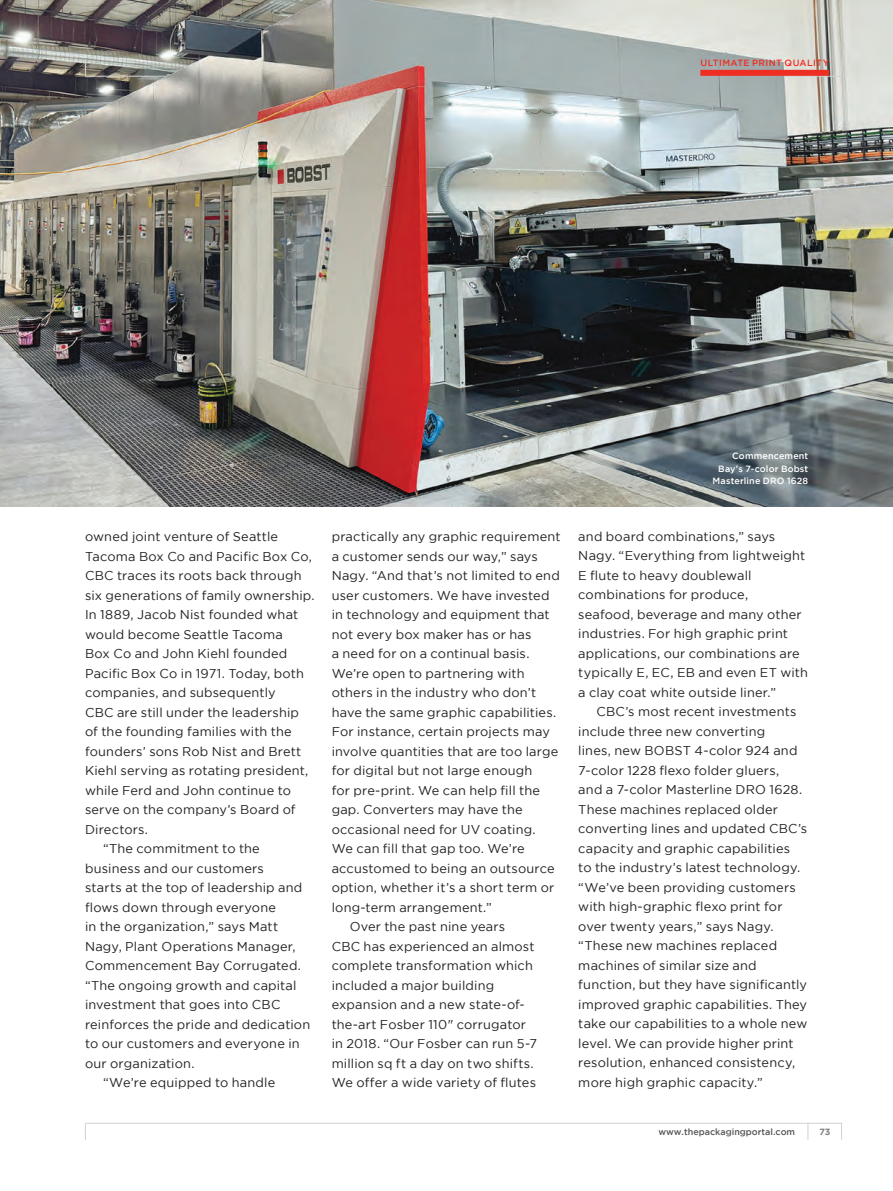
<style>
.page{position:relative;width:893px;height:1191px;background:#fff}
.page>*{position:absolute;margin:0;border:0;box-sizing:border-box;transform-origin:0 0}
.t1{font:12.75px/19.5px "Gotham";letter-spacing:.015em;color:#231f20}
.t2{font:500 9px/12.8px "Gotham";letter-spacing:.02em;color:#fff;text-align:right}
.t3{font:500 9px "Gotham";color:#57585a}
.t4{font:500 9px "Gotham";letter-spacing:.045em;color:#ee2e22}
.t5{font:700 9px "Gotham";color:#808285}
</style>
<div class="page">
<img style="left:0;top:0;width:893px;height:506px">
<div style="left:85px;top:59px;width:757px;height:18px;border:1px solid #d1d2d4"></div>
<div style="left:85px;top:1123px;width:757px;height:17px;border:1px solid #d1d2d4"></div>
<svg style="left:807px;top:1123px;width:1px;height:17px"></svg>
<img style="left:153px;top:0;width:635px;height:492px">
<div style="left:700px;top:70px;width:129px;height:6px;background:#ee2e22"></div>
<p class="t4" style="left:700px;top:58px;width:130px">ULTIMATE PRINT QUALITY</p>
<p class="t1" style="left:85px;top:527px;width:195px">owned joint venture of Seattle</p>
<p class="t1" style="left:85px;top:546px;width:228px">Tacoma Box Co and Pacific Box Co,</p>
<p class="t1" style="left:85px;top:566px;width:218px">CBC traces its roots back through</p>
<p class="t1" style="left:85px;top:585px;width:231px">six generations of family ownership.</p>
<p class="t1" style="left:85px;top:605px;width:215px">In 1889, Jacob Nist founded what</p>
<p class="t1" style="left:85px;top:624px;width:199px">would become Seattle Tacoma</p>
<p class="t1" style="left:85px;top:644px;width:204px">Box Co and John Kiehl founded</p>
<p class="t1" style="left:85px;top:663px;width:220px">Pacific Box Co in 1971. Today, both</p>
<p class="t1" style="left:85px;top:683px;width:192px">companies, and subsequently</p>
<p class="t1" style="left:85px;top:702px;width:215px">CBC are still under the leadership</p>
<p class="t1" style="left:85px;top:722px;width:208px">of the founding families with the</p>
<p class="t1" style="left:85px;top:741px;width:218px">founders’ sons Rob Nist and Brett</p>
<p class="t1" style="left:85px;top:761px;width:225px">Kiehl serving as rotating president,</p>
<p class="t1" style="left:85px;top:780px;width:207px">while Ferd and John continue to</p>
<p class="t1" style="left:85px;top:800px;width:212px">serve on the company’s Board of</p>
<p class="t1" style="left:85px;top:819px;width:65px">Directors.</p>
<p class="t1" style="left:103px;top:838px;width:158px">“The commitment to the</p>
<p class="t1" style="left:85px;top:858px;width:180px">business and our customers</p>
<p class="t1" style="left:85px;top:877px;width:219px">starts at the top of leadership and</p>
<p class="t1" style="left:85px;top:897px;width:192px">flows down through everyone</p>
<p class="t1" style="left:85px;top:916px;width:195px">in the organization,” says Matt</p>
<p class="t1" style="left:85px;top:936px;width:212px">Nagy, Plant Operations Manager,</p>
<p class="t1" style="left:85px;top:955px;width:217px">Commencement Bay Corrugated.</p>
<p class="t1" style="left:85px;top:975px;width:213px">“The ongoing growth and capital</p>
<p class="t1" style="left:85px;top:994px;width:197px">investment that goes into CBC</p>
<p class="t1" style="left:85px;top:1014px;width:227px">reinforces the pride and dedication</p>
<p class="t1" style="left:85px;top:1033px;width:216px">to our customers and everyone in</p>
<p class="t1" style="left:85px;top:1053px;width:111px">our organization.</p>
<p class="t1" style="left:103px;top:1072px;width:174px">“We’re equipped to handle</p>
<p class="t1" style="left:332px;top:526px;width:230px">practically any graphic requirement</p>
<p class="t1" style="left:332px;top:546px;width:208px">a customer sends our way,” says</p>
<p class="t1" style="left:332px;top:565px;width:230px">Nagy. “And that’s not limited to end</p>
<p class="t1" style="left:332px;top:585px;width:219px">user customers. We have invested</p>
<p class="t1" style="left:332px;top:604px;width:220px">in technology and equipment that</p>
<p class="t1" style="left:332px;top:624px;width:201px">not every box maker has or has</p>
<p class="t1" style="left:332px;top:643px;width:199px">a need for on a continual basis.</p>
<p class="t1" style="left:332px;top:663px;width:194px">We’re open to partnering with</p>
<p class="t1" style="left:332px;top:682px;width:206px">others in the industry who don’t</p>
<p class="t1" style="left:332px;top:702px;width:226px">have the same graphic capabilities.</p>
<p class="t1" style="left:332px;top:721px;width:220px">For instance, certain projects may</p>
<p class="t1" style="left:332px;top:741px;width:228px">involve quantities that are too large</p>
<p class="t1" style="left:332px;top:760px;width:202px">for digital but not large enough</p>
<p class="t1" style="left:332px;top:780px;width:210px">for pre-print. We can help fill the</p>
<p class="t1" style="left:332px;top:799px;width:193px">gap. Converters may have the</p>
<p class="t1" style="left:332px;top:819px;width:206px">occasional need for UV coating.</p>
<p class="t1" style="left:332px;top:838px;width:195px">We can fill that gap too. We’re</p>
<p class="t1" style="left:332px;top:858px;width:224px">accustomed to being an outsource</p>
<p class="t1" style="left:332px;top:877px;width:224px">option, whether it’s a short term or</p>
<p class="t1" style="left:332px;top:897px;width:162px">long-term arrangement.”</p>
<p class="t1" style="left:350px;top:916px;width:157px">Over the past nine years</p>
<p class="t1" style="left:332px;top:936px;width:204px">CBC has experienced an almost</p>
<p class="t1" style="left:332px;top:955px;width:203px">complete transformation which</p>
<p class="t1" style="left:332px;top:975px;width:164px">included a major building</p>
<p class="t1" style="left:332px;top:994px;width:195px">expansion and a new state-of-</p>
<p class="t1" style="left:332px;top:1014px;width:196px">the-art Fosber 110" corrugator</p>
<p class="t1" style="left:332px;top:1033px;width:207px">in 2018. “Our Fosber can run 5-7</p>
<p class="t1" style="left:332px;top:1053px;width:204px">million sq ft a day on two shifts.</p>
<p class="t1" style="left:332px;top:1072px;width:206px">We offer a wide variety of flutes</p>
<p class="t2" style="left:712px;top:449px;width:97px">Commencement<br>Bay’s 7-color Bobst<br>Masterline DRO 1628</p>
<p class="t1" style="left:578px;top:526px;width:231px">and board combinations,” says<br>Nagy. “Everything from lightweight<br>E flute to heavy doublewall combinations for produce,<br>seafood, beverage and many other industries. For high graphic print applications, our combinations are typically E, EC, EB and even ET with a clay coat white outside liner.”</p>
<p class="t1" style="left:578px;top:702px;width:231px;text-indent:18px">CBC’s most recent investments include three new converting<br>lines, new BOBST 4-color 924 and 7-color 1228 flexo folder gluers,<br>and a 7-color Masterline DRO 1628.<br>These machines replaced older converting lines and updated CBC’s capacity and graphic capabilities<br>to the industry’s latest technology. “We’ve been providing customers with high-graphic flexo print for over twenty years,” says Nagy. “These new machines replaced machines of similar size and function, but they have significantly improved graphic capabilities. They take our capabilities to a whole new level. We can provide higher print resolution, enhanced consistency, more high graphic capacity.”</p>
<p class="t3" style="left:658px;top:1126px;width:138px">www.thepackagingportal.com</p>
<p class="t5" style="left:819px;top:1126px;width:13px">73</p>
</div>
